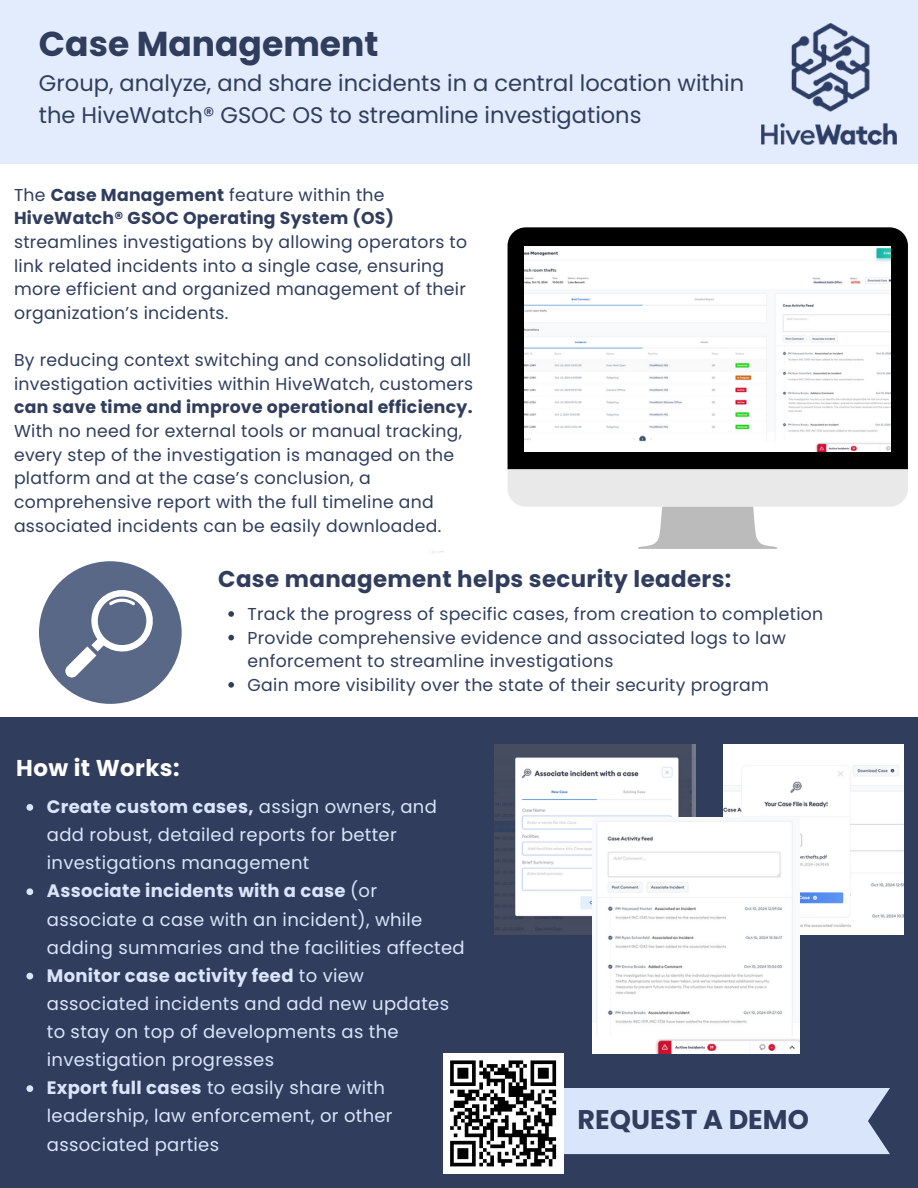
<style>
.page{position:relative;width:918px;height:1188px;background:#fff}
.page>*{position:absolute;margin:0;border:0;box-sizing:border-box;transform-origin:0 0}
.t1{font:700 34.5px "Poppins";color:#303d5d}
.t2{font:700 27px "Poppins";color:#303d5d}
.t3{font:700 22.95px "Poppins";letter-spacing:.015em;color:#303d5d}
.t4{font:700 22.95px "Poppins";letter-spacing:.015em;color:#fff}
.t5{font:22.5px/31.5px "Poppins";color:#303d5d}
.t6{font:18px/28.2px "Poppins";letter-spacing:.015em;color:#d8e5fb}
.t7{font:17.25px/23.7px "Poppins";letter-spacing:.015em;color:#303d5d}
.s1{font-weight:700}
</style>
<div class="page">
<svg style="left:432px;top:550px;width:11px;height:4px"></svg>
<div style="left:0;top:717px;width:918px;height:471px;background:#303d5d"></div>
<div style="left:0;top:0;width:918px;height:164px;background:#e3ecfc"></div>
<img style="left:761px;top:24px;width:135px;height:120px">
<svg style="left:446px;top:651px;width:11px;height:3px"></svg>
<div style="left:508px;top:227px;width:400px;height:242px;background:#000"></div>
<svg style="left:508px;top:469px;width:400px;height:80px"></svg>
<img style="left:524px;top:246px;width:367px;height:206px">
<img style="left:724px;top:745px;width:180px;height:190px">
<img style="left:494px;top:745px;width:202px;height:190px">
<img style="left:592px;top:817px;width:207px;height:236px">
<div style="left:39px;top:561px;width:143px;height:143px;background:#596887;border-radius:50%"></div>
<svg style="left:65px;top:590px;width:88px;height:88px"></svg>
<svg style="left:26px;top:804px;width:7px;height:7px"></svg>
<svg style="left:26px;top:888px;width:7px;height:7px"></svg>
<svg style="left:26px;top:973px;width:7px;height:7px"></svg>
<svg style="left:26px;top:1085px;width:7px;height:7px"></svg>
<div style="left:443px;top:1053px;width:120px;height:121px;background:#fff"></div>
<svg style="left:450px;top:1059px;width:440px;height:109px"></svg>
<svg style="left:228px;top:611px;width:6px;height:6px"></svg>
<svg style="left:228px;top:635px;width:6px;height:5px"></svg>
<svg style="left:228px;top:682px;width:6px;height:6px"></svg>
<p class="t1" style="left:39px;top:20px;width:341px">Case Management</p>
<p class="t5" style="left:39px;top:68px;width:707px">Group, analyze, and share incidents in a central location within the HiveWatch® GSOC OS to streamline investigations</p>
<p class="t7" style="left:14px;top:183px;width:455px">The <span class="s1">Case Management</span> feature within the <span class="s1">HiveWatch® GSOC Operating System (OS) </span>streamlines investigations by allowing operators to link related incidents into a single case, ensuring more efficient and organized management of their organization’s incidents.</p>
<p class="t7" style="left:14px;top:348px;width:461px">By reducing context switching and consolidating all investigation activities within HiveWatch, customers <span class="s1">can save time and improve operational efficiency.<br></span>With no need for external tools or manual tracking, every step of the investigation is managed on the platform and at the case’s conclusion, a comprehensive report with the full timeline and associated incidents can be easily downloaded.</p>
<h2 class="t4" style="left:16px;top:752px;width:165px">How it Works:</h2>
<p class="t3" style="left:218px;top:563px;width:515px">Case management helps security leaders:</p>
<p class="t7" style="left:248px;top:602px;width:577px">Track the progress of specific cases, from creation to completion</p>
<p class="t7" style="left:248px;top:626px;width:540px">Provide comprehensive evidence and associated logs to law enforcement to streamline investigations</p>
<p class="t7" style="left:248px;top:673px;width:523px">Gain more visibility over the state of their security program</p>
<h2 class="t6" style="left:47px;top:793px;width:392px"><span class="s1">Create custom cases,</span> assign owners, and add robust, detailed reports for better investigations management</h2>
<p class="t6" style="left:47px;top:877px;width:419px"><span class="s1">Associate incidents with a case</span> (or associate a case with an incident), while adding summaries and the facilities affected</p>
<p class="t6" style="left:47px;top:961px;width:404px"><span class="s1">Monitor case activity feed</span> to view associated incidents and add new updates to stay on top of developments as the investigation progresses</p>
<p class="t6" style="left:47px;top:1074px;width:347px"><span class="s1">Export full cases</span> to easily share with leadership, law enforcement, or other associated parties</p>
<p class="t2" style="left:578px;top:1101px;width:233px">REQUEST A DEMO</p>
</div>
